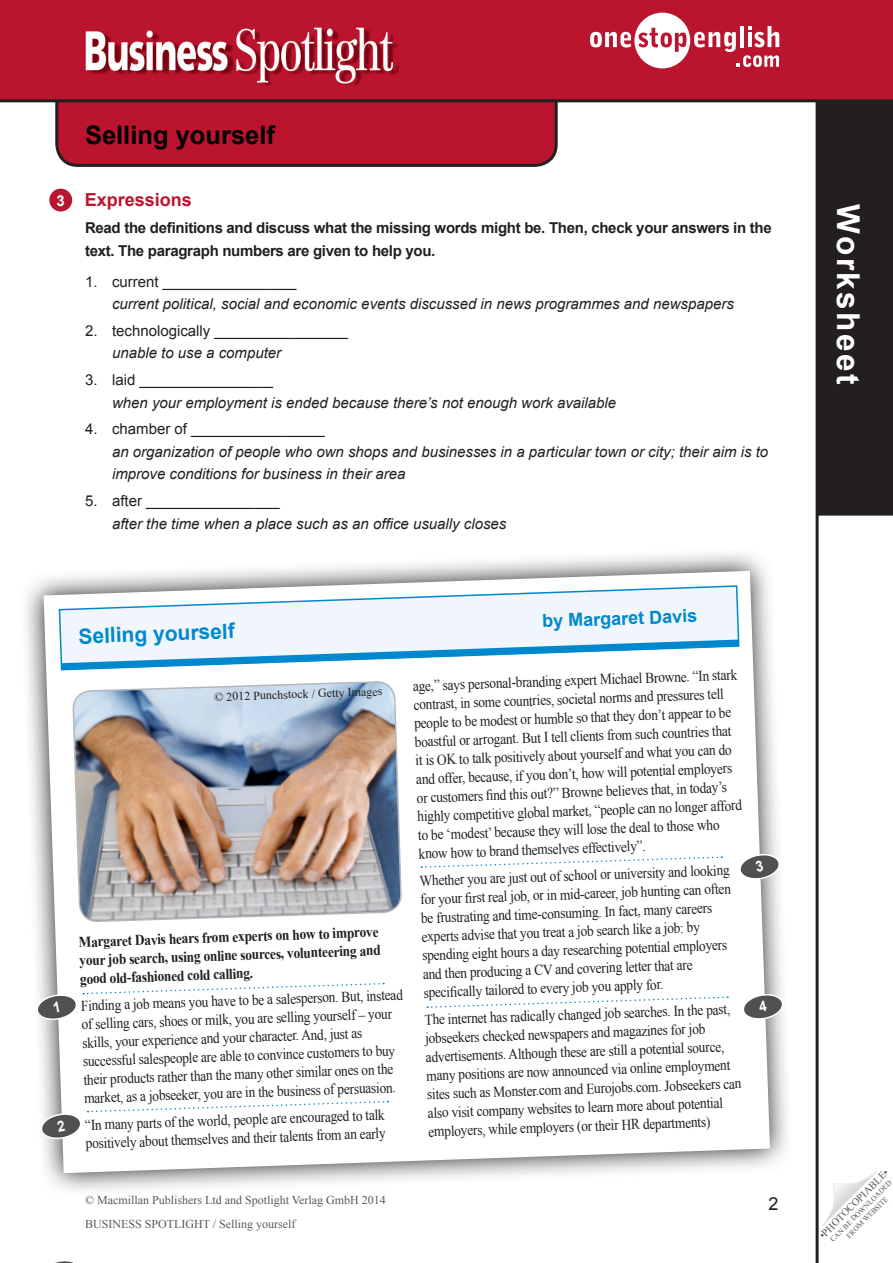
<style>
.page{position:relative;width:893px;height:1263px;background:#fff}
.page>*{position:absolute;margin:0;border:0;box-sizing:border-box;transform-origin:0 0}
.t1{font:700 31.5px "Arial";letter-spacing:.08em;color:#fff}
.t2{font:700 25.5px "Arial";color:#000}
.t3{font:700 21px "Arial";color:#0088ce}
.t4{font:700 18px "Arial";color:#0088ce}
.t5{font:700 18px "Arial";color:#bb142e}
.t6{font:18px "Arial";color:#231f20}
.magazine{font:15px/18.6px "Times New Roman";color:#231f20;scale:.9 1}
.t7{font:italic 15px/22.5px "Arial";color:#231f20}
.worksheet_regular{font:700 15px/22.5px "Arial";letter-spacing:-.02em;color:#231f20}
.magazine-2{font:700 15px/18.5px "Times New Roman";color:#231f20;text-align:justify;scale:.9 1}
.t8{font:15px/22.5px "Arial";color:#231f20}
.t9{font:12px "Times New Roman";color:#57585a}
.t10{font:12px "Times New Roman";color:#231f20}
.t11{font:10.5px "Times New Roman";color:#57585a}
.t12{font:7.5px/9px "Times New Roman";color:#57585a;text-align:center}
.s1{font-size:15px;color:#fff}
.s2{font-style:normal}
.s3{font-style:italic}
</style>
<div class="page">
<svg style="left:822px;top:1171px;width:55px;height:55px"></svg>
<hr style="left:816px;top:99px;width:3px;height:1164px;background:#231f20">
<div style="left:818px;top:99px;width:74px;height:416px;background:#231f20"></div>
<div style="left:817px;top:99px;width:76px;height:417px;border:2px solid #231f20"></div>
<svg style="left:55px;top:102px;width:503px;height:65px;background:#b2162e"></svg>
<div style="left:0;top:0;width:893px;height:101px;background:#bb142e"></div>
<img style="left:85px;top:27px;width:314px;height:59px">
<hr style="left:0;top:99px;width:893px;height:3px;background:#231f20">
<svg style="left:590px;top:13px;width:189px;height:55px"></svg>
<svg style="left:55px;top:1261px;width:19px;height:2px"></svg>
<svg style="left:26px;top:553px;width:761px;height:638px"></svg>
<svg style="left:44px;top:571px;width:726px;height:602px"></svg>
<svg style="left:58px;top:584px;width:682px;height:87px"></svg>
<svg style="left:61px;top:639px;width:678px;height:31px"></svg>
<svg style="left:88px;top:1100px;width:300px;height:13px"></svg>
<svg style="left:421px;top:856px;width:301px;height:12px"></svg>
<svg style="left:427px;top:996px;width:301px;height:12px"></svg>
<img style="left:73px;top:681px;width:328px;height:241px">
<div style="left:49px;top:189px;width:23px;height:22px;background:#bb142e;border-radius:50%"></div>
<svg style="left:40px;top:1113px;width:42px;height:27px"></svg>
<svg style="left:36px;top:982px;width:348px;height:39px"></svg>
<svg style="left:739px;top:853px;width:41px;height:27px"></svg>
<svg style="left:742px;top:993px;width:42px;height:27px"></svg>
<p class="t2" style="left:85px;top:118px;width:191px">Selling yourself</p>
<p class="t2" style="left:85px;top:118px;width:228px">Powers in the East</p>
<p class="t5" style="left:56px;top:187px;width:137px"><span class="s1">3</span> Expressions</p>
<p class="worksheet_regular" style="left:85px;top:217px;width:688px">Read the definitions and discuss what the missing words might be. Then, check your answers in the text. The paragraph numbers are given to help you.</p>
<p class="t7" style="left:112px;top:270px;width:623px;text-indent:-27px"><span class="s2">1. current ________________<br></span>current political, social and economic events discussed in news programmes and newspapers</p>
<p class="t8" style="left:112px;top:319px;width:237px;text-indent:-27px">2. technologically ________________ <span class="s3">unable to use a computer</span></p>
<p class="t7" style="left:112px;top:369px;width:506px;text-indent:-27px"><span class="s2">3. laid ________________<br></span>when your employment is ended because there’s not enough work available</p>
<p class="t7" style="left:112px;top:418px;width:658px;text-indent:-27px"><span class="s2">4. chamber of ________________<br></span>an organization of people who own shops and businesses in a particular town or city; their aim is to improve conditions for business in their area</p>
<p class="t7" style="left:112px;top:490px;width:396px;text-indent:-27px"><span class="s2">5. after ________________<br></span>after the time when a place such as an office usually closes</p>
<p class="t3" style="left:78px;top:622px;width:158px;rotate:-2deg">Selling yourself</p>
<p class="t10" style="left:214px;top:689px;width:170px;rotate:-2deg">© 2012 Punchstock / Getty Images</p>
<p class="magazine-2" style="left:78px;top:932px;width:337px;rotate:-2deg">Margaret Davis hears from experts on how to improve your job search, using online sources, volunteering and good old-fashioned cold calling.</p>
<p class="magazine" style="left:81px;top:996px;width:359px;rotate:-2deg">Finding a job means you have to be a salesperson. But, instead of selling cars, shoes or milk, you are selling yourself – your skills, your experience and your character. And, just as successful salespeople are able to convince customers to buy their products rather than the many other similar ones on the market, as a jobseeker, you are in the business of persuasion.</p>
<p class="magazine" style="left:85px;top:1115px;width:335px;rotate:-2deg">“In many parts of the world, people are encouraged to talk positively about themselves and their talents from an early</p>
<p class="t4" style="left:542px;top:609px;width:157px;rotate:-2deg">by Margaret Davis</p>
<p class="magazine" style="left:412px;top:676px;width:362px;rotate:-2deg">age,” says personal-branding expert Michael Browne. “In stark contrast, in some countries, societal norms and pressures tell people to be modest or humble so that they don’t appear to be boastful or arrogant. But I tell clients from such countries that it is OK to talk positively about yourself and what you can do and offer, because, if you don’t, how will potential employers or customers fi nd this out?” Browne believes that, in today’s highly competitive global market, “people can no longer afford to be ‘modest’ because they will lose the deal to those who know how to brand themselves effectively”.</p>
<p class="magazine" style="left:419px;top:871px;width:347px;rotate:-2deg">Whether you are just out of school or university and looking for your fi rst real job, or in mid-career, job hunting can often be frustrating and time-consuming. In fact, many careers experts advise that you treat a job search like a job: by spending eight hours a day researching potential employers and then producing a CV and covering letter that are<br>specifi cally tailored to every job you apply for.</p>
<p class="magazine" style="left:424px;top:1010px;width:351px;rotate:-2deg">The internet has radically changed job searches. In the past, jobseekers checked newspapers and magazines for job advertisements. Although these are still a potential source, many positions are now announced via online employment sites such as Monster.com and Eurojobs.com. Jobseekers can also visit company websites to learn more about potential employers, while employers (or their HR departments)</p>
<p class="t9" style="left:85px;top:1192px;width:302px">© Macmillan Publishers Ltd and Spotlight Verlag GmbH 2014</p>
<p class="t9" style="left:85px;top:1215px;width:212px">BUSINESS SPOTLIGHT / Selling yourself</p>
<p class="t6" style="left:769px;top:1192px;width:12px">2</p>
<p class="t1" style="left:869px;top:204px;width:182px;rotate:90deg">Worksheet</p>
<p class="t11" style="left:816px;top:1232px;width:95px;rotate:-45deg">•PHOTOCOPIABLE•</p>
<p class="t12" style="left:828px;top:1237px;width:85px;rotate:-45deg">CAN BE DOWNLOADED<br>FROM WEBSITE</p>
</div>
